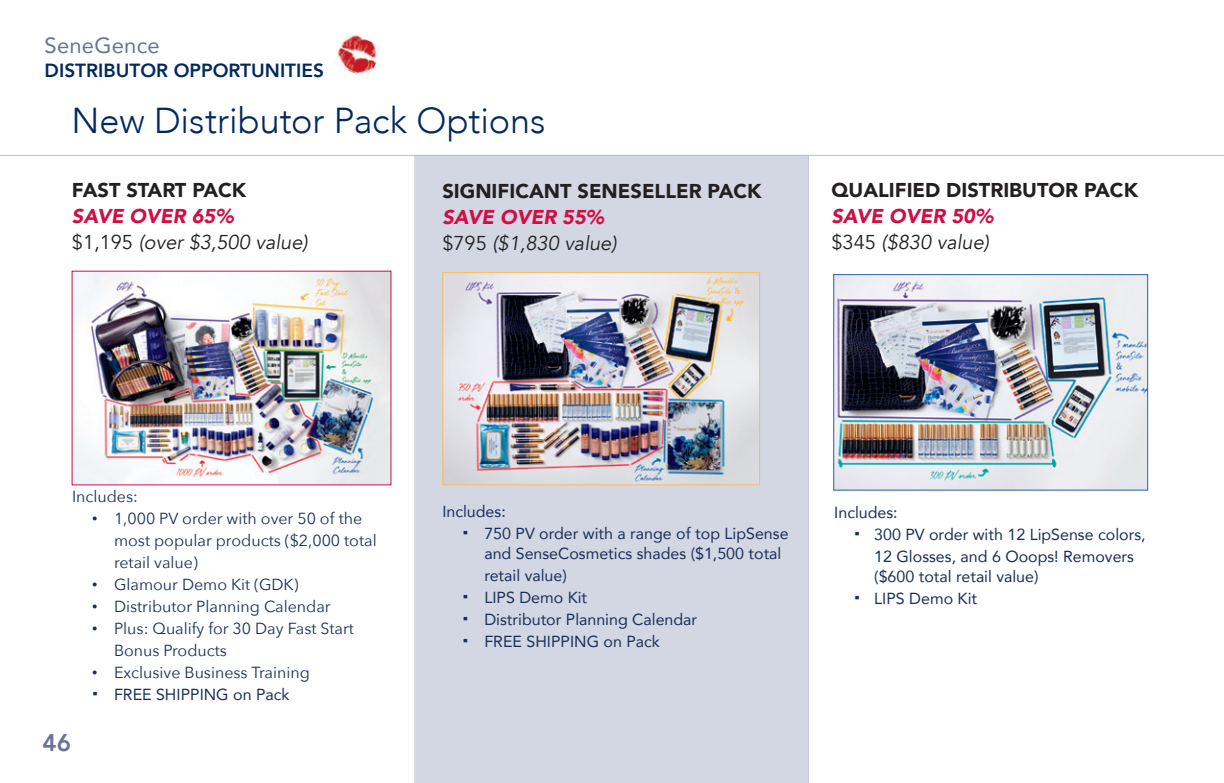
<style>
.page{position:relative;width:1224px;height:783px;background:#fff}
.page>*{position:absolute;margin:0;border:0;box-sizing:border-box;transform-origin:0 0}
.t1{font:300 36px "Avenir";color:#00295c}
.t2{font:36px "Arial";color:#1a2f5a}
.t3{font:36px "Avenir Next";color:#1a2f5a}
.t4{font:800 24px "Avenir";color:#687199}
.t5{font:22px "Avenir";letter-spacing:.01em;color:#687199}
.t6{font:900 20px "Avenir";color:#231f20}
.t7{font:italic 20px/26px "Avenir";color:#231f20}
.t8{font:italic 900 20px/26px "Avenir";color:#d20d44}
.t9{font:800 19px "Avenir";color:#00295c}
.t10{font:16px/20px "Avenir";color:#1a2f5a}
.t11{font:16px/22px "Avenir Next";color:#1a2f5a}
.s1{font-weight:900;color:#d20d44}
.s2{font-style:normal}
.s3{font-weight:400;font-style:normal;color:#231f20}
.s4{font-weight:400;color:#231f20}
</style>
<div class="page">
<div style="left:414px;top:156px;width:395px;height:627px;background:#d2d7e3"></div>
<img style="left:835px;top:276px;width:311px;height:213px">
<div style="left:833px;top:274px;width:315px;height:217px;border:1px solid #2b64b0"></div>
<img style="left:444px;top:274px;width:314px;height:209px">
<div style="left:442px;top:272px;width:318px;height:213px;border:1px solid #fcbc52"></div>
<img style="left:74px;top:273px;width:315px;height:210px">
<img style="left:337px;top:32px;width:42px;height:45px">
<hr style="left:0;top:155px;width:1224px;height:1px;background:#bcbdc0">
<h3 class="t5" style="left:45px;top:28px;width:117px">SeneGence</h3>
<p class="t9" style="left:45px;top:56px;width:281px">DISTRIBUTOR OPPORTUNITIES</p>
<h1 class="t1" style="left:72px;top:99px;width:475px">New Distributor Pack Options</h1>
<p class="t6" style="left:72px;top:173px;width:176px">FAST START PACK</p>
<p class="t7" style="left:72px;top:203px;width:237px"><span class="s1">SAVE OVER 65%<br></span><span class="s2">$1,195</span> (over $3,500 value)</p>
<p class="t6" style="left:442px;top:174px;width:321px">SIGNIFICANT SENESELLER PACK</p>
<p class="t7" style="left:442px;top:205px;width:176px"><span class="s1">SAVE OVER 55% </span><span class="s2">$795</span> ($1,830 value)</p>
<p class="t6" style="left:832px;top:173px;width:308px">QUALIFIED DISTRIBUTOR PACK</p>
<p class="t8" style="left:832px;top:203px;width:163px">SAVE OVER 50% <span class="s3">$345</span> <span class="s4">($830 value)</span></p>
<p class="t11" style="left:72px;top:485px;width:68px">Includes:</p>
<h1 class="t3" style="left:90px;top:488px;width:11px">∙</h1>
<p class="t11" style="left:114px;top:507px;width:264px">1,000 PV order with over 50 of the most popular products ($2,000 total retail value)</p>
<h1 class="t3" style="left:90px;top:554px;width:11px">∙</h1>
<p class="t11" style="left:114px;top:573px;width:186px">Glamour Demo Kit (GDK)</p>
<h1 class="t3" style="left:90px;top:576px;width:11px">∙</h1>
<p class="t11" style="left:114px;top:595px;width:218px">Distributor Planning Calendar</p>
<h1 class="t3" style="left:90px;top:598px;width:11px">∙</h1>
<p class="t11" style="left:114px;top:617px;width:241px">Plus: Qualify for 30 Day Fast Start<br>Bonus Products</p>
<h1 class="t3" style="left:90px;top:642px;width:11px">∙</h1>
<p class="t11" style="left:114px;top:661px;width:197px">Exclusive Business Training</p>
<h1 class="t2" style="left:90px;top:670px;width:12px">∙</h1>
<p class="t10" style="left:114px;top:684px;width:177px">FREE SHIPPING on Pack</p>
<h2 class="t4" style="left:43px;top:724px;width:30px">46</h2>
<p class="t10" style="left:442px;top:501px;width:65px">Includes:</p>
<h1 class="t2" style="left:460px;top:509px;width:12px">∙</h1>
<p class="t10" style="left:484px;top:523px;width:306px">750 PV order with a range of top LipSense and SenseCosmetics shades ($1,500 total</p>
<p class="t10" style="left:484px;top:565px;width:84px">retail value)</p>
<h1 class="t2" style="left:460px;top:573px;width:12px">∙</h1>
<p class="t10" style="left:484px;top:587px;width:104px">LIPS Demo Kit</p>
<h1 class="t2" style="left:460px;top:595px;width:12px">∙</h1>
<p class="t10" style="left:484px;top:609px;width:214px">Distributor Planning Calendar</p>
<h1 class="t2" style="left:460px;top:617px;width:12px">∙</h1>
<p class="t10" style="left:484px;top:631px;width:177px">FREE SHIPPING on Pack</p>
<p class="t10" style="left:834px;top:502px;width:65px">Includes:</p>
<h1 class="t2" style="left:852px;top:510px;width:12px">∙</h1>
<p class="t10" style="left:874px;top:523px;width:273px;line-height:22px">300 PV order with 12 LipSense colors,<br>12 Glosses, and 6 Ooops! Removers</p>
<p class="t10" style="left:874px;top:566px;width:166px">($600 total retail value)</p>
<h1 class="t2" style="left:852px;top:574px;width:12px">∙</h1>
<p class="t10" style="left:874px;top:588px;width:104px">LIPS Demo Kit</p>
</div>
